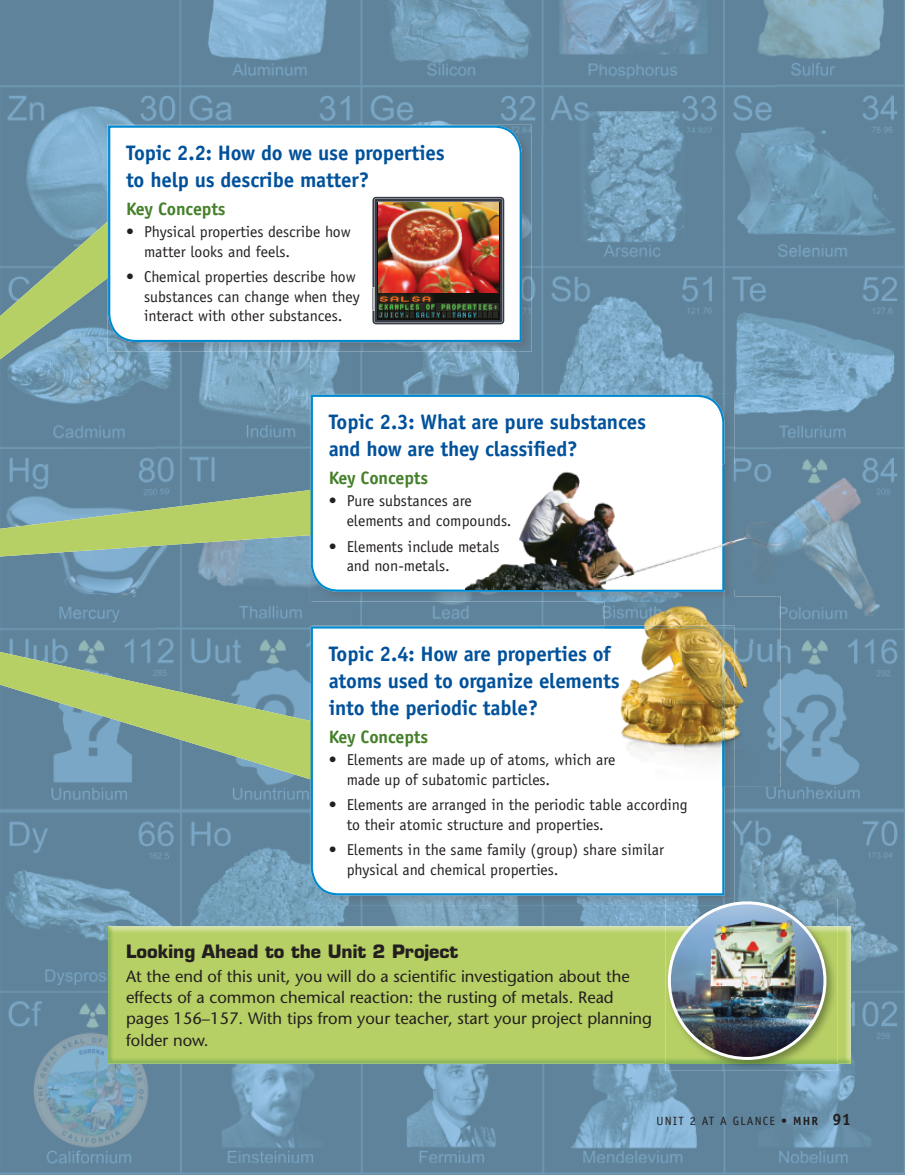
<style>
.page{position:relative;width:905px;height:1175px;background:#fff}
.page>*{position:absolute;margin:0;border:0;box-sizing:border-box;transform-origin:0 0}
.t1{font:700 21px/27px "Officina Sans";letter-spacing:-.01em;color:#01519b}
.t2{font:700 18px "Officina Sans";letter-spacing:-.01em;color:#45802a}
.t3{font:700 18px "Eurostile";color:#231f20}
.t4{font:16.5px/21px "Stone Sans";color:#231f20}
.t5{font:15.75px/19.5px "Officina Sans";color:#231f20}
.t6{font:12px "Officina Sans";letter-spacing:.1em;color:#231f20}
.s1{font-weight:700}
.s2{font-weight:700;font-size:16.5px}
</style>
<div class="page">
<img style="left:0;top:0;width:776px;height:133px">
<img style="left:776px;top:0;width:128px;height:774px">
<img style="left:0;top:133px;width:155px;height:1041px">
<img style="left:518px;top:133px;width:259px;height:267px">
<img style="left:155px;top:352px;width:155px;height:574px">
<img style="left:310px;top:352px;width:208px;height:42px">
<img style="left:734px;top:400px;width:43px;height:64px">
<img style="left:310px;top:601px;width:294px;height:24px">
<img style="left:734px;top:590px;width:43px;height:6px">
<img style="left:734px;top:774px;width:170px;height:160px">
<img style="left:310px;top:905px;width:355px;height:21px">
<img style="left:828px;top:934px;width:76px;height:240px">
<img style="left:155px;top:1064px;width:673px;height:110px">
<svg style="left:0;top:463px;width:310px;height:102px;background:#88a98f"></svg>
<svg style="left:0;top:217px;width:119px;height:265px;background:#759a9b"></svg>
<svg style="left:0;top:621px;width:335px;height:159px;background:#7da092"></svg>
<img style="left:310px;top:625px;width:424px;height:280px">
<svg style="left:310px;top:626px;width:414px;height:269px"></svg>
<img style="left:604px;top:596px;width:176px;height:48px">
<img style="left:734px;top:644px;width:46px;height:143px">
<img style="left:604px;top:625px;width:130px;height:54px">
<img style="left:722px;top:679px;width:12px;height:108px">
<img style="left:604px;top:680px;width:118px;height:107px">
<img style="left:604px;top:626px;width:120px;height:54px">
<img style="left:108px;top:926px;width:742px;height:138px">
<img style="left:310px;top:394px;width:424px;height:207px">
<img style="left:604px;top:596px;width:130px;height:5px">
<svg style="left:310px;top:394px;width:414px;height:198px"></svg>
<img style="left:107px;top:125px;width:424px;height:227px">
<img style="left:107px;top:221px;width:1px;height:57px">
<svg style="left:108px;top:125px;width:414px;height:217px"></svg>
<img style="left:665px;top:899px;width:172px;height:171px">
<img style="left:665px;top:899px;width:69px;height:6px">
<img style="left:665px;top:1063px;width:172px;height:1px">
<img style="left:669px;top:926px;width:156px;height:132px">
<img style="left:673px;top:907px;width:48px;height:47px">
<img style="left:721px;top:902px;width:52px;height:52px">
<img style="left:773px;top:907px;width:47px;height:47px">
<img style="left:669px;top:954px;width:156px;height:52px">
<img style="left:673px;top:1006px;width:48px;height:48px">
<img style="left:721px;top:1006px;width:52px;height:52px">
<img style="left:773px;top:1006px;width:47px;height:48px">
<div style="left:668px;top:901px;width:158px;height:158px;border:3px solid #fff;border-radius:50%"></div>
<svg style="left:371px;top:197px;width:133px;height:127px;background:#45453d"></svg>
<img style="left:378px;top:203px;width:120px;height:89px">
<img style="left:465px;top:464px;width:340px;height:126px">
<img style="left:465px;top:464px;width:257px;height:125px">
<p class="t1" style="left:126px;top:141px;width:320px">Topic 2.2: How do we use properties to help us describe matter?</p>
<p class="t2" style="left:126px;top:202px;width:101px">Key Concepts</p>
<p class="t5" style="left:144px;top:223px;width:208px;text-indent:-18px">• Physical properties describe how matter looks and feels.</p>
<p class="t5" style="left:144px;top:268px;width:217px;text-indent:-18px">• Chemical properties describe how substances can change when they interact with other substances.</p>
<p class="t1" style="left:328px;top:410px;width:319px">Topic 2.3: What are pure substances and how are they classified?</p>
<p class="t2" style="left:328px;top:471px;width:101px">Key Concepts</p>
<p class="t5" style="left:346px;top:492px;width:166px;text-indent:-18px">• Pure substances are elements and compounds.</p>
<p class="t5" style="left:346px;top:537px;width:154px;text-indent:-18px">• Elements include metals and non-metals.</p>
<p class="t1" style="left:328px;top:642px;width:292px">Topic 2.4: How are properties of atoms used to organize elements into the periodic table?</p>
<p class="t2" style="left:328px;top:729px;width:101px">Key Concepts</p>
<p class="t5" style="left:346px;top:751px;width:270px;text-indent:-18px">• Elements are made up of atoms, which are made up of subatomic particles.</p>
<p class="t5" style="left:346px;top:796px;width:342px;text-indent:-18px">• Elements are arranged in the periodic table according to their atomic structure and properties.</p>
<p class="t5" style="left:346px;top:841px;width:319px;text-indent:-18px">• Elements in the same family (group) share similar physical and chemical properties.</p>
<p class="t3" style="left:126px;top:945px;width:334px">Looking Ahead to the Unit 2 Project</p>
<p class="t4" style="left:126px;top:968px;width:527px">At the end of this unit, you will do a scientific investigation about the effects of a common chemical reaction: the rusting of metals. Read pages 156–157. With tips from your teacher, start your project planning folder now.</p>
<p class="t6" style="left:656px;top:1116px;width:196px">UNIT 2 AT A GLANCE <span class="s1">• MHR</span> <span class="s2">91</span></p>
</div>
